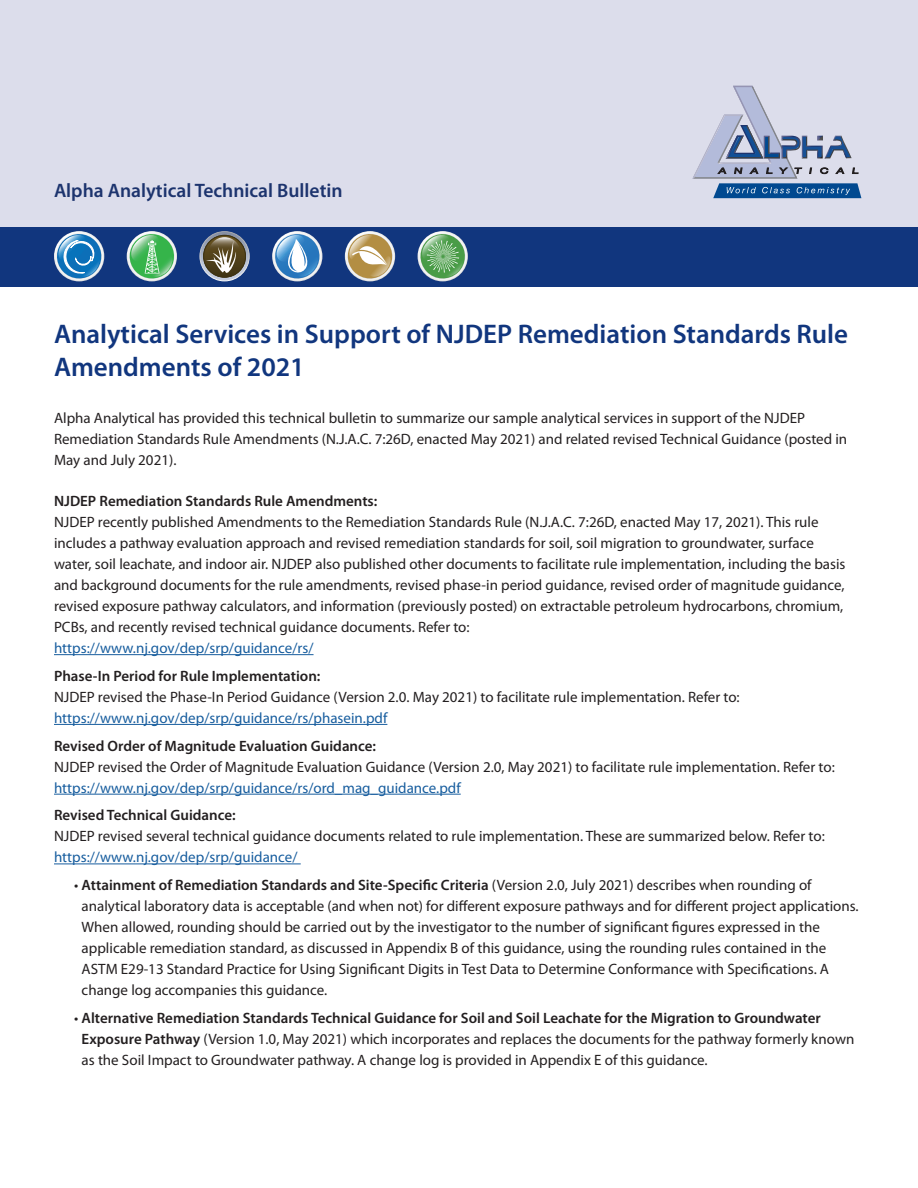
<style>
.page{position:relative;width:918px;height:1188px;background:#fff}
.page>*{position:absolute;margin:0;border:0;box-sizing:border-box;transform-origin:0 0}
.t1{font:600 27px/32.4px "Myriad Pro";color:#11367e}
.t2{font:600 19.5px "Myriad Pro";color:#1d346e}
.t3{font:15px/21px "Myriad Pro";color:#231f20}
.t4{font:15px "Myriad Pro";color:#175d9e}
.t5{font:600 15px "Myriad Pro";color:#231f20}
.s1{font-weight:600}
</style>
<div class="page">
<hr style="left:54px;top:654px;width:260px;height:1px;background:#175d9e">
<hr style="left:54px;top:724px;width:333px;height:1px;background:#175d9e">
<hr style="left:54px;top:794px;width:407px;height:1px;background:#175d9e">
<hr style="left:54px;top:864px;width:247px;height:1px;background:#175d9e">
<div style="left:0;top:0;width:918px;height:227px;background:#dcddeb"></div>
<svg style="left:693px;top:86px;width:168px;height:112px;background:#abb7d0"></svg>
<div style="left:0;top:227px;width:918px;height:59px;background:#11367e"></div>
<svg style="left:127px;top:232px;width:49px;height:49px"></svg>
<svg style="left:273px;top:232px;width:49px;height:49px"></svg>
<svg style="left:418px;top:232px;width:49px;height:49px"></svg>
<svg style="left:199px;top:231px;width:51px;height:50px"></svg>
<svg style="left:55px;top:232px;width:49px;height:49px"></svg>
<svg style="left:345px;top:232px;width:50px;height:49px"></svg>
<h2 class="t2" style="left:54px;top:178px;width:290px">Alpha Analytical Technical Bulletin</h2>
<h1 class="t1" style="left:54px;top:318px;width:796px">Analytical Services in Support of NJDEP Remediation Standards Rule<br>Amendments of 2021</h1>
<p class="t3" style="left:54px;top:407px;width:795px">Alpha Analytical has provided this technical bulletin to summarize our sample analytical services in support of the NJDEP<br>Remediation Standards Rule Amendments (N.J.A.C. 7:26D, enacted May 2021) and related revised Technical Guidance (posted in<br>May and July 2021).</p>
<p class="t5" style="left:54px;top:492px;width:325px">NJDEP Remediation Standards Rule Amendments:</p>
<p class="t3" style="left:54px;top:511px;width:793px">NJDEP recently published Amendments to the Remediation Standards Rule (N.J.A.C. 7:26D, enacted May 17, 2021). This rule includes a pathway evaluation approach and revised remediation standards for soil, soil migration to groundwater, surface water, soil leachate, and indoor air. NJDEP also published other documents to facilitate rule implementation, including the basis and background documents for the rule amendments, revised phase-in period guidance, revised order of magnitude guidance, revised exposure pathway calculators, and information (previously posted) on extractable petroleum hydrocarbons, chromium, PCBs, and recently revised technical guidance documents. Refer to:</p>
<p class="t4" style="left:54px;top:639px;width:261px">https://www.nj.gov/dep/srp/guidance/rs/</p>
<p class="t5" style="left:54px;top:666px;width:268px">Phase-In Period for Rule Implementation:</p>
<p class="t3" style="left:54px;top:686px;width:687px">NJDEP revised the Phase-In Period Guidance (Version 2.0. May 2021) to facilitate rule implementation. Refer to:</p>
<p class="t4" style="left:54px;top:709px;width:335px">https://www.nj.gov/dep/srp/guidance/rs/phasein.pdf</p>
<p class="t5" style="left:54px;top:736px;width:324px">Revised Order of Magnitude Evaluation Guidance:</p>
<p class="t3" style="left:54px;top:756px;width:782px">NJDEP revised the Order of Magnitude Evaluation Guidance (Version 2.0, May 2021) to facilitate rule implementation. Refer to:</p>
<p class="t4" style="left:54px;top:778px;width:408px">https://www.nj.gov/dep/srp/guidance/rs/ord_mag_guidance.pdf</p>
<p class="t5" style="left:54px;top:806px;width:183px">Revised Technical Guidance:</p>
<p class="t3" style="left:54px;top:826px;width:772px">NJDEP revised several technical guidance documents related to rule implementation. These are summarized below. Refer to:</p>
<p class="t4" style="left:54px;top:848px;width:245px">https://www.nj.gov/dep/srp/guidance/</p>
<p class="t3" style="left:82px;top:874px;width:779px;text-indent:-7px">• <span class="s1">Attainment of Remediation Standards and Site-Specific Criteria</span> (Version 2.0, July 2021) describes when rounding of analytical laboratory data is acceptable (and when not) for different exposure pathways and for different project applications.<br>When allowed, rounding should be carried out by the investigator to the number of significant figures expressed in the applicable remediation standard, as discussed in Appendix B of this guidance, using the rounding rules contained in the ASTM E29-13 Standard Practice for Using Significant Digits in Test Data to Determine Conformance with Specifications. A change log accompanies this guidance.</p>
<p class="t3" style="left:82px;top:1007px;width:774px;text-indent:-7px">• <span class="s1">Alternative Remediation Standards Technical Guidance for Soil and Soil Leachate for the Migration to Groundwater<br>Exposure Pathway</span> (Version 1.0, May 2021) which incorporates and replaces the documents for the pathway formerly known as the Soil Impact to Groundwater pathway. A change log is provided in Appendix E of this guidance.</p>
</div>
